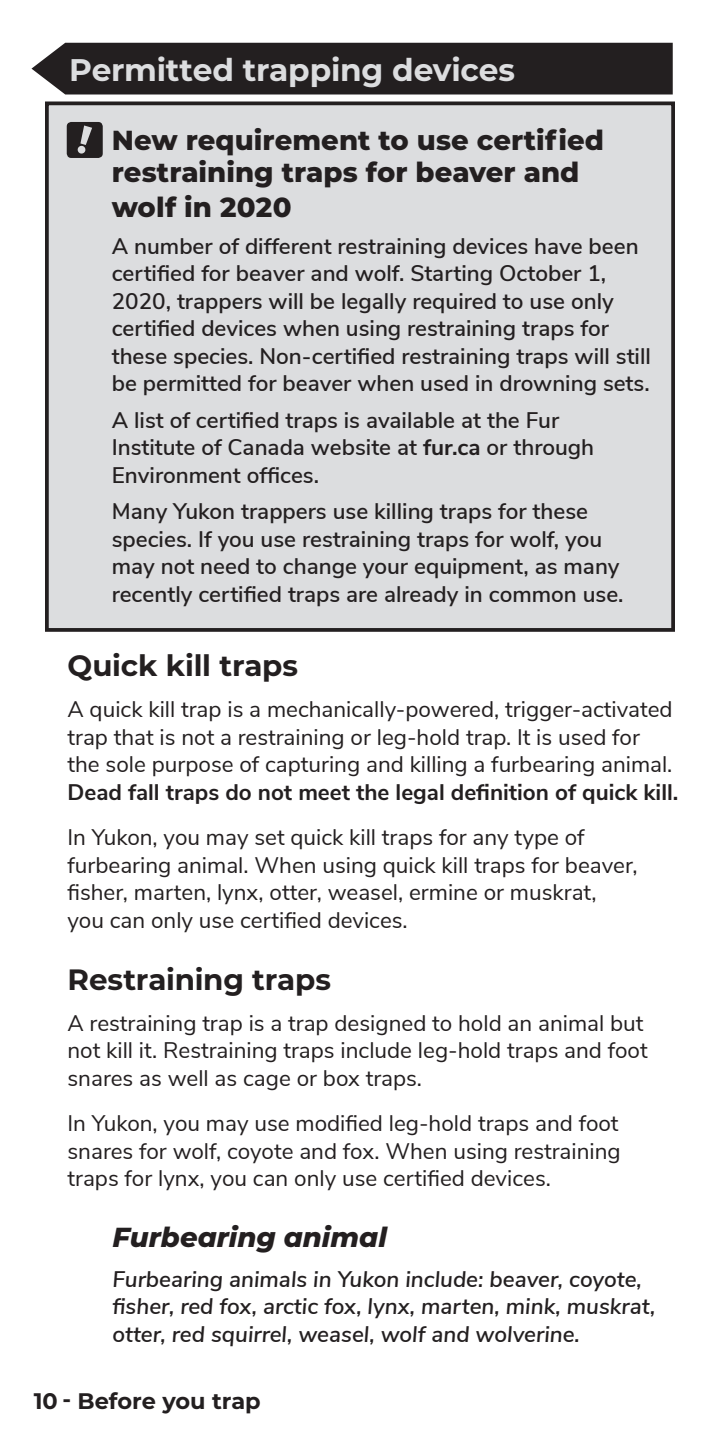
<style>
.page{position:relative;width:720px;height:1440px;background:#fff}
.page>*{position:absolute;margin:0;border:0;box-sizing:border-box;transform-origin:0 0}
.H1_-_Section_Heading{font:700 31.25px "Montserrat";letter-spacing:-.005em;color:#dcdddf}
.H2_-_Subheading{font:700 29.5px "Montserrat";letter-spacing:-.005em;color:#231f20}
.INFO_BOX_-_header{font:800 27.5px/32.5px "Montserrat";color:#231f20}
.CALL_OUT_-_header{font:italic 800 27.5px "Montserrat";color:#231f20}
.INFO_BOX_-_text{font:600 22.5px/27.5px "Nunito Sans";color:#231f20}
.TEXT_-_plain{font:22.5px/27.5px "Nunito Sans";color:#231f20}
.CALL_OUT_-_text{font:italic 600 22.5px/27.5px "Nunito Sans";color:#231f20}
.TEXT_-_plain_-_more{font:22.5px/27.5px "Nunito Sans";color:#231f20;text-align:justify}
.t1{font:700 22.5px "Montserrat";color:#231f20}
.s1{font-weight:700}
</style>
<div class="page">
<div style="left:32px;top:43px;width:641px;height:51px;background:#231f20"></div>
<div style="left:47px;top:103px;width:626px;height:527px;background:#dcdddf"></div>
<div style="left:45px;top:101px;width:630px;height:531px;border:4px solid #231f20"></div>
<svg style="left:67px;top:122px;width:36px;height:36px"></svg>
<p class="H1_-_Section_Heading" style="left:69px;top:47px;width:447px">Permitted trapping devices</p>
<p class="INFO_BOX_-_header" style="left:112px;top:122px;width:494px">New requirement to use certified restraining traps for beaver and</p>
<p class="INFO_BOX_-_header" style="left:112px;top:190px;width:181px">wolf in 2020</p>
<p class="INFO_BOX_-_text" style="left:112px;top:231px;width:541px">A number of different restraining devices have been certified for beaver and wolf. Starting October 1, 2020, trappers will be legally required to use only certified devices when using restraining traps for these species. Non-certified restraining traps will still be permitted for beaver when used in drowning sets.</p>
<p class="INFO_BOX_-_text" style="left:112px;top:405px;width:484px">A list of certified traps is available at the Fur<br>Institute of Canada website at <span class="s1">fur.ca</span> or through<br>Environment offices.</p>
<p class="INFO_BOX_-_text" style="left:112px;top:496px;width:513px">Many Yukon trappers use killing traps for these species. If you use restraining traps for wolf, you may not need to change your equipment, as many recently certified traps are already in common use.</p>
<p class="H2_-_Subheading" style="left:68px;top:645px;width:232px">Quick kill traps</p>
<p class="TEXT_-_plain" style="left:68px;top:695px;width:612px">A quick kill trap is a mechanically-powered, trigger-activated trap that is not a restraining or leg-hold trap. It is used for<br>the sole purpose of capturing and killing a furbearing animal.<br><span class="s1">Dead fall traps do not meet the legal definition of quick kill.</span></p>
<p class="TEXT_-_plain" style="left:68px;top:823px;width:572px">In Yukon, you may set quick kill traps for any type of furbearing animal. When using quick kill traps for beaver, fisher, marten, lynx, otter, weasel, ermine or muskrat, you can only use certified devices.</p>
<p class="H2_-_Subheading" style="left:68px;top:958px;width:265px">Restraining traps</p>
<p class="TEXT_-_plain" style="left:68px;top:1008px;width:582px">A restraining trap is a trap designed to hold an animal but not kill it. Restraining traps include leg-hold traps and foot snares as well as cage or box traps.</p>
<p class="TEXT_-_plain_-_more" style="left:68px;top:1109px;width:555px">In Yukon, you may use modified leg-hold traps and foot snares for wolf, coyote and fox. When using restraining traps for lynx, you can only use certified devices.</p>
<p class="CALL_OUT_-_header" style="left:112px;top:1218px;width:276px">Furbearing animal</p>
<p class="CALL_OUT_-_text" style="left:112px;top:1264px;width:544px">Furbearing animals in Yukon include: beaver, coyote, fisher, red fox, arctic fox, lynx, marten, mink, muskrat, otter, red squirrel, weasel, wolf and wolverine.</p>
<p class="t1" style="left:34px;top:1384px;width:229px">10 - Before you trap</p>
</div>
